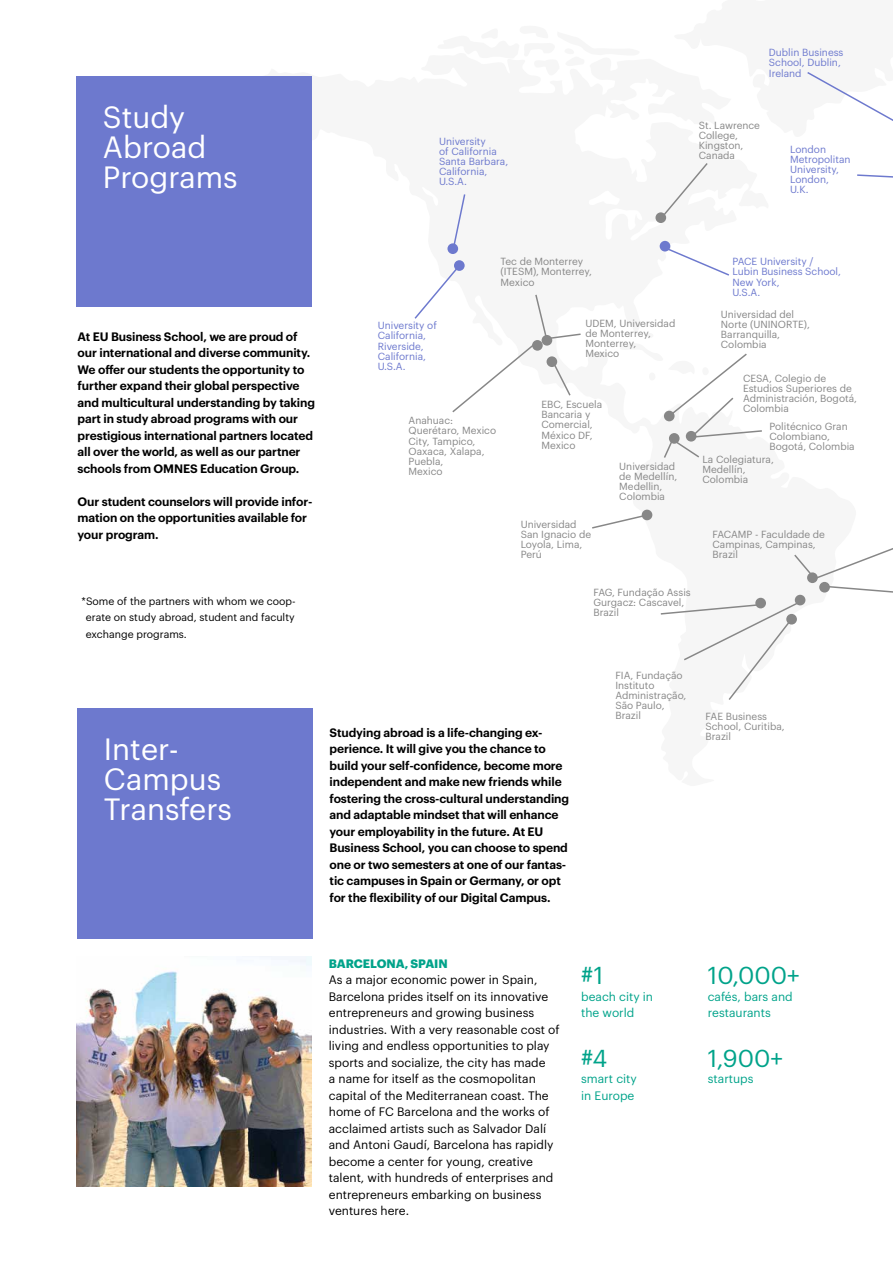
<style>
.page{position:relative;width:893px;height:1263px;background:#fff}
.page>*{position:absolute;margin:0;border:0;box-sizing:border-box;transform-origin:0 0}
.t1{font:30.15px/30.2px "Graphik";color:#fff}
.t2{font:24px "Graphik";color:#00a38a}
.t3{font:600 12px/16.5px "Graphik";letter-spacing:-.01em;color:#000}
.t4{font:12px/16.5px "Graphik";color:#000}
.t5{font:12px/16.5px "Graphik";color:#00a38a}
.t6{font:700 12px "Graphik";letter-spacing:-.005em;color:#00a38a}
.t7{font:10.5px/16.5px "Graphik";color:#000;text-align:justify}
.t8{font:10.05px/10.1px "Graphik";color:#878787}
.t9{font:10.05px/10.1px "Graphik";color:#6d79ce}
</style>
<div class="page">
<svg style="left:454px;top:260px;width:11px;height:11px"></svg>
<div style="left:447px;top:243px;width:11px;height:11px;background:#6d79ce;border-radius:50%"></div>
<svg style="left:451px;top:194px;width:15px;height:57px"></svg>
<svg style="left:664px;top:72px;width:229px;height:147px"></svg>
<div style="left:660px;top:241px;width:10px;height:10px;background:#6d79ce;border-radius:50%"></div>
<div style="left:655px;top:212px;width:11px;height:11px;background:#878787;border-radius:50%"></div>
<svg style="left:659px;top:244px;width:70px;height:32px"></svg>
<div style="left:642px;top:510px;width:10px;height:10px;background:#878787;border-radius:50%"></div>
<svg style="left:592px;top:514px;width:56px;height:15px"></svg>
<svg style="left:660px;top:548px;width:233px;height:152px"></svg>
<svg style="left:414px;top:262px;width:167px;height:151px"></svg>
<svg style="left:663px;top:353px;width:99px;height:105px"></svg>
<div style="left:78px;top:709px;width:235px;height:230px;background:#6d79ce"></div>
<div style="left:77px;top:77px;width:235px;height:230px;background:#6d79ce"></div>
<img style="left:76px;top:956px;width:235px;height:230px">
<h1 class="t1" style="left:103px;top:99px;width:136px">Study<br>Abroad<br>Programs</h1>
<p class="t9" style="left:439px;top:135px;width:71px">University<br>of California<br>Santa Barbara,<br>California,<br>U.S.A.</p>
<p class="t9" style="left:769px;top:47px;width:76px">Dublin Business<br>School, Dublin,<br>Ireland</p>
<p class="t8" style="left:699px;top:119px;width:63px">St. Lawrence<br>College,<br>Kingston,<br>Canada</p>
<p class="t9" style="left:790px;top:143px;width:62px">London<br>Metropolitan<br>University,<br>London,<br>U.K.</p>
<p class="t3" style="left:78px;top:327px;width:239px">At EU Business School, we are proud of our international and diverse community.<br>We offer our students the opportunity to further expand their global perspective and multicultural understanding by taking part in study abroad programs with our prestigious international partners located all over the world, as well as our partner schools from OMNES Education Group.</p>
<p class="t3" style="left:78px;top:492px;width:236px">Our student counselors will provide infor&shy;mation on the opportunities available for your program.</p>
<p class="t7" style="left:86px;top:592px;width:211px;text-indent:-4px">*Some of the partners with whom we coop&shy;erate on study abroad, student and faculty exchange programs.</p>
<h1 class="t1" style="left:104px;top:731px;width:130px">Inter-<br>Campus<br>Transfers</h1>
<p class="t9" style="left:378px;top:320px;width:61px">University of<br>California,<br>Riverside,<br>California,<br>U.S.A.</p>
<p class="t8" style="left:501px;top:256px;width:93px">Tec de Monterrey (ITESM), Monterrey,<br>Mexico</p>
<p class="t8" style="left:585px;top:317px;width:91px">UDEM, Universidad de Monterrey,<br>Monterrey,<br>Mexico</p>
<p class="t8" style="left:409px;top:415px;width:89px">Anahuac:<br>Querétaro, Mexico<br>City, Tampico,<br>Oaxaca, Xalapa,<br>Puebla,<br>Mexico</p>
<p class="t8" style="left:541px;top:399px;width:62px">EBC, Escuela<br>Bancaria y<br>Comercial,<br>México DF,<br>Mexico</p>
<p class="t8" style="left:521px;top:518px;width:72px">Universidad<br>San Ignacio de<br>Loyola, Lima,<br>Perú</p>
<p class="t8" style="left:619px;top:460px;width:59px">Universidad de Medellín,<br>Medellin,<br>Colombia</p>
<p class="t8" style="left:593px;top:586px;width:99px">FAG, Fundação Assis<br>Gurgacz: Cascavel,<br>Brazil</p>
<p class="t9" style="left:732px;top:256px;width:110px">PACE University /<br>Lubin Business School,<br>New York,<br>U.S.A.</p>
<p class="t8" style="left:721px;top:308px;width:90px">Universidad del<br>Norte (UNINORTE),<br>Barranquilla,<br>Colombia</p>
<p class="t8" style="left:743px;top:372px;width:116px">CESA, Colegio de<br>Estudios Superiores de<br>Administración, Bogotá,<br>Colombia</p>
<p class="t8" style="left:769px;top:420px;width:87px">Politécnico Gran<br>Colombiano,<br>Bogotá, Colombia</p>
<p class="t8" style="left:702px;top:453px;width:73px">La Colegiatura,<br>Medellín,<br>Colombia</p>
<p class="t8" style="left:712px;top:528px;width:114px">FACAMP - Faculdade de<br>Campinas, Campinas,<br>Brazil</p>
<p class="t3" style="left:330px;top:723px;width:241px">Studying abroad is a life-changing ex&shy;perience. It will give you the chance to build your self-confidence, become more independent and make new friends while fostering the cross-cultural understanding and adaptable mindset that will enhance your employability in the future. At EU Business School, you can choose to spend one or two semesters at one of our fantas&shy;tic campuses in Spain or Germany, or opt for the flexibility of our Digital Campus.</p>
<p class="t8" style="left:615px;top:669px;width:73px">FIA, Fundação<br>Instituto<br>Administração,<br>São Paulo,<br>Brazil</p>
<p class="t8" style="left:705px;top:710px;width:81px">FAE Business<br>School, Curitiba,<br>Brazil</p>
<p class="t6" style="left:329px;top:954px;width:120px">BARCELONA, SPAIN</p>
<p class="t4" style="left:329px;top:970px;width:232px">As a major economic power in Spain, Barcelona prides itself on its innovative entrepreneurs and growing business industries. With a very reasonable cost of living and endless opportunities to play sports and socialize, the city has made<br>a name for itself as the cosmopolitan capital of the Mediterranean coast. The home of FC Barcelona and the works of acclaimed artists such as Salvador Dalí and Antoni Gaudí, Barcelona has rapidly become a center for young, creative talent, with hundreds of enterprises and entrepreneurs embarking on business ventures here.</p>
<h2 class="t2" style="left:581px;top:957px;width:24px">#1</h2>
<p class="t5" style="left:581px;top:987px;width:73px">beach city in the world</p>
<h2 class="t2" style="left:581px;top:1040px;width:28px">#4</h2>
<p class="t5" style="left:581px;top:1069px;width:57px">smart city in Europe</p>
<h2 class="t2" style="left:708px;top:957px;width:93px">10,000+</h2>
<p class="t5" style="left:708px;top:987px;width:86px">cafés, bars and restaurants</p>
<h2 class="t2" style="left:708px;top:1040px;width:77px">1,900+</h2>
<p class="t5" style="left:708px;top:1069px;width:47px">startups</p>
</div>
